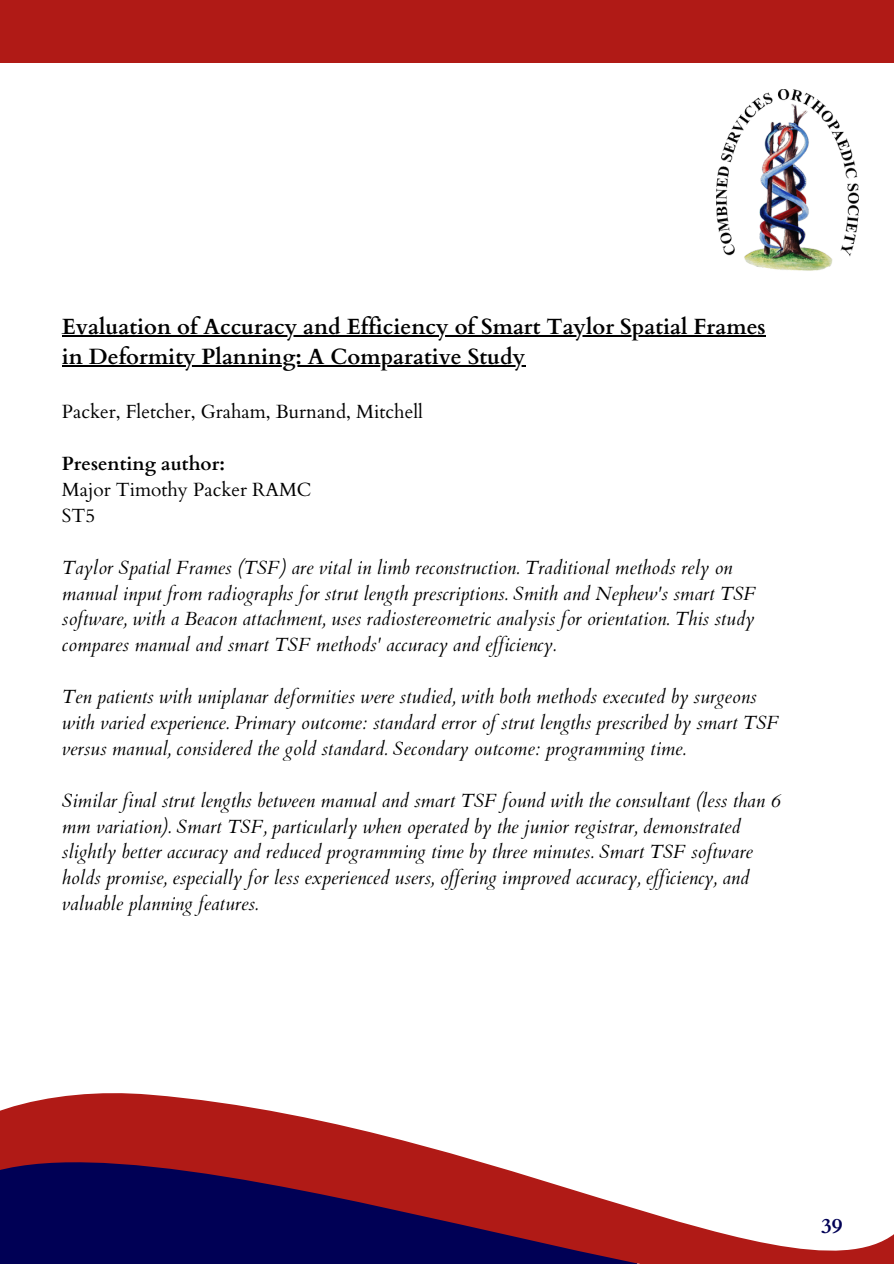
<style>
.page{position:relative;width:894px;height:1264px;background:#fff}
.page>*{position:absolute;margin:0;border:0;box-sizing:border-box;transform-origin:0 0}
.t1{font:700 22.05px "Cardo";color:#000}
.t2{font:700 21px "Cardo";color:#005}
.t3{font:italic 19.05px/25.8px "Cardo";color:#000}
.t4{font:19.05px "Cardo";color:#000}
.t5{font:700 19.05px "Cardo";color:#000}
</style>
<div class="page">
<div style="left:0;top:0;width:893px;height:63px;background:#b01a16"></div>
<svg style="left:0;top:1093px;width:893px;height:170px"></svg>
<img style="left:716px;top:89px;width:141px;height:182px">
<hr style="left:62px;top:335px;width:703px;height:1px;background:#000">
<hr style="left:62px;top:365px;width:463px;height:1px;background:#000">
<p class="t1" style="left:62px;top:312px;width:705px">Evaluation of Accuracy and Efficiency of Smart Taylor Spatial Frames</p>
<h1 class="t1" style="left:62px;top:342px;width:465px">in Deformity Planning: A Comparative Study</h1>
<h1 class="t4" style="left:62px;top:399px;width:362px">Packer, Fletcher, Graham, Burnand, Mitchell</h1>
<p class="t5" style="left:62px;top:451px;width:164px">Presenting author:</p>
<p class="t4" style="left:62px;top:477px;width:251px">Major Timothy Packer RAMC</p>
<p class="t4" style="left:62px;top:503px;width:35px">ST5</p>
<p class="t3" style="left:62px;top:554px;width:695px">Taylor Spatial Frames (TSF) are vital in limb reconstruction. Traditional methods rely on manual input from radiographs for strut length prescriptions. Smith and Nephew's smart TSF software, with a Beacon attachment, uses radiostereometric analysis for orientation. This study compares manual and smart TSF methods' accuracy and ef iciency.</p>
<p class="t3" style="left:62px;top:684px;width:718px">Ten patients with uniplanar deformities were studied, with both methods executed by surgeons with varied experience. Primary outcome: standard error of strut lengths prescribed by smart TSF versus manual, considered the gold standard. Secondary outcome: programming time.</p>
<p class="t3" style="left:62px;top:787px;width:719px">Similar final strut lengths between manual and smart TSF found with the consultant (less than 6 mm variation). Smart TSF, particularly when operated by the junior registrar, demonstrated slightly better accuracy and reduced programming time by three minutes. Smart TSF software holds promise, especially for less experienced users, of ering improved accuracy, ef iciency, and valuable planning features.</p>
<p class="t2" style="left:820px;top:1212px;width:23px">39</p>
</div>
